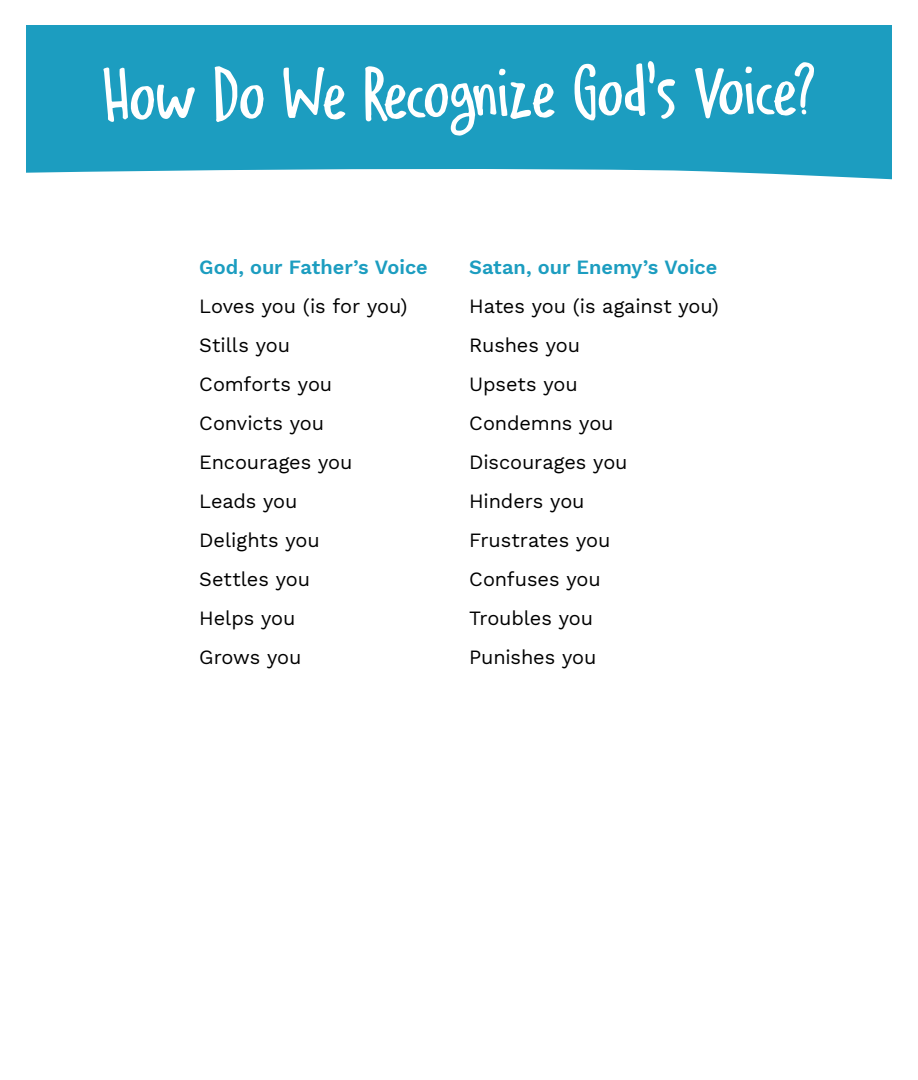
<style>
.page{position:relative;width:918px;height:1080px;background:#fff}
.page>*{position:absolute;margin:0;border:0;box-sizing:border-box;transform-origin:0 0}
.t1{font:75px "Delivery Note";letter-spacing:-.015em;color:#fff}
.Body{font:19.95px "Work Sans";letter-spacing:-.005em;color:#000}
.Body-2{font:600 19.95px "Work Sans";color:#1c9dc0}
</style>
<div class="page">
<div style="left:26px;top:25px;width:866px;height:155px;background:#1c9dc0"></div>
<p class="t1" style="left:102px;top:49px;width:716px">How Do We Recognize God’s Voice?</p>
<p class="Body-2" style="left:199px;top:252px;width:230px">God, our Father’s Voice</p>
<p class="Body-2" style="left:469px;top:252px;width:250px">Satan, our Enemy’s Voice</p>
<p class="Body" style="left:199px;top:291px;width:210px">Loves you (is for you)</p>
<p class="Body" style="left:469px;top:291px;width:251px">Hates you (is against you)</p>
<p class="Body" style="left:199px;top:330px;width:92px">Stills you</p>
<p class="Body" style="left:469px;top:330px;width:112px">Rushes you</p>
<p class="Body" style="left:199px;top:369px;width:135px">Comforts you</p>
<p class="Body" style="left:469px;top:369px;width:110px">Upsets you</p>
<p class="Body" style="left:199px;top:408px;width:126px">Convicts you</p>
<p class="Body" style="left:469px;top:408px;width:146px">Condemns you</p>
<p class="Body" style="left:199px;top:447px;width:155px">Encourages you</p>
<p class="Body" style="left:469px;top:447px;width:160px">Discourages you</p>
<p class="Body" style="left:199px;top:486px;width:100px">Leads you</p>
<p class="Body" style="left:469px;top:486px;width:117px">Hinders you</p>
<p class="Body" style="left:199px;top:525px;width:122px">Delights you</p>
<p class="Body" style="left:469px;top:525px;width:143px">Frustrates you</p>
<p class="Body" style="left:199px;top:564px;width:112px">Settles you</p>
<p class="Body" style="left:469px;top:564px;width:133px">Confuses you</p>
<p class="Body" style="left:199px;top:603px;width:98px">Helps you</p>
<p class="Body" style="left:469px;top:603px;width:125px">Troubles you</p>
<p class="Body" style="left:199px;top:642px;width:104px">Grows you</p>
<p class="Body" style="left:469px;top:642px;width:129px">Punishes you</p>
</div>
